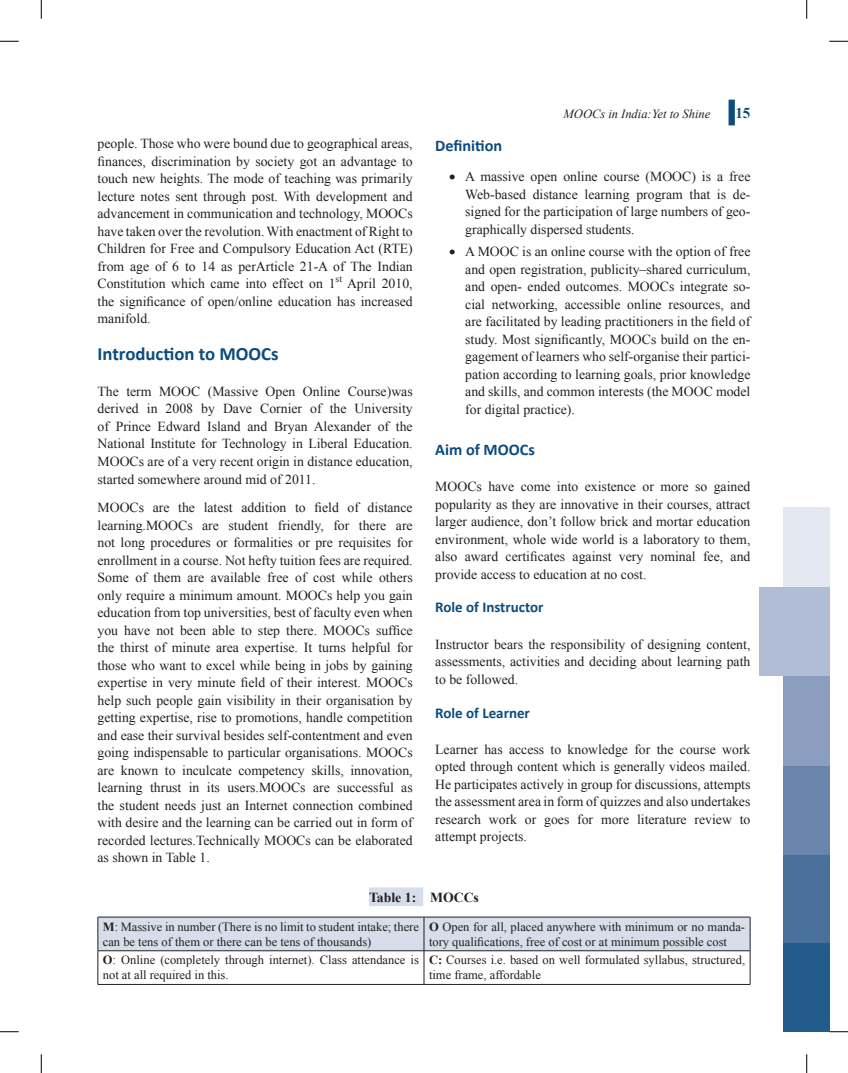
<style>
.page{position:relative;width:848px;height:1073px;background:#fff}
.page>*{position:absolute;margin:0;border:0;box-sizing:border-box;transform-origin:0 0}
.heading_1{font:700 18.75px "Calibri";color:#0c4b7d}
.heading_2{font:700 16.25px "Calibri";color:#0c4b7d}
.heading_3{font:700 15px "Calibri";color:#0c4b7d}
.t1{font:700 15px "Times New Roman";color:#0c4b7d}
.body_text{font:13.75px/17.5px "Times New Roman";color:#231f20;text-align:justify}
.table_head{font:700 13.75px "Times New Roman";color:#231f20}
.tabletext{font:12.5px/15px "Times New Roman";color:#231f20}
.t2{font:italic 12.5px "Times New Roman";color:#231f20}
.s1{font-weight:700}
</style>
<div class="page">
<svg style="left:728px;top:100px;width:6px;height:25px"></svg>
<div style="left:783px;top:943px;width:46px;height:88px;background:#225c8c"></div>
<div style="left:783px;top:855px;width:46px;height:88px;background:#4b6f9b"></div>
<div style="left:783px;top:764px;width:46px;height:91px;background:#6a85ac"></div>
<div style="left:783px;top:674px;width:46px;height:91px;background:#8b9ebf"></div>
<div style="left:783px;top:507px;width:46px;height:88px;background:#e3e7f0"></div>
<div style="left:759px;top:587px;width:70px;height:88px;background:#b1bdd4"></div>
<div style="left:369px;top:887px;width:54px;height:19px;background:#d7dde9"></div>
<div style="left:99px;top:917px;width:650px;height:33px;background:#d7dde9"></div>
<hr style="left:98px;top:916px;width:326px;height:1px;background:#231f20">
<hr style="left:98px;top:917px;width:1px;height:33px;background:#231f20">
<hr style="left:424px;top:916px;width:326px;height:1px;background:#231f20">
<hr style="left:423px;top:917px;width:1px;height:33px;background:#231f20">
<hr style="left:749px;top:917px;width:1px;height:33px;background:#231f20">
<hr style="left:98px;top:950px;width:326px;height:1px;background:#231f20">
<hr style="left:98px;top:951px;width:1px;height:33px;background:#231f20">
<hr style="left:424px;top:950px;width:326px;height:1px;background:#231f20">
<hr style="left:423px;top:951px;width:1px;height:33px;background:#231f20">
<hr style="left:749px;top:951px;width:1px;height:33px;background:#231f20">
<hr style="left:98px;top:984px;width:326px;height:1px;background:#231f20">
<hr style="left:424px;top:984px;width:326px;height:1px;background:#231f20">
<svg style="left:0;top:40px;width:19px;height:2px"></svg>
<svg style="left:829px;top:40px;width:19px;height:2px"></svg>
<svg style="left:0;top:1031px;width:19px;height:1px"></svg>
<svg style="left:829px;top:1030px;width:19px;height:2px"></svg>
<svg style="left:40px;top:0;width:2px;height:19px"></svg>
<svg style="left:40px;top:1054px;width:2px;height:18px"></svg>
<svg style="left:806px;top:0;width:1px;height:19px"></svg>
<svg style="left:806px;top:1054px;width:1px;height:18px"></svg>
<p class="body_text" style="left:98px;top:135px;width:317px">people. Those who were bound due to geographical areas, finances, discrimination by society got an advantage to touch new heights. The mode of teaching was primarily lecture notes sent through post. With development and advancement in communication and technology, MOOCs have taken over the revolution. With enactment of Right to Children for Free and Compulsory Education Act (RTE) from age of 6 to 14 as perArticle 21-A of The Indian Constitution which came into effect on 1<sup>st</sup> April 2010, the significance of open/online education has increased manifold.</p>
<p class="heading_1" style="left:98px;top:341px;width:183px">Introduction to MOOCs</p>
<p class="body_text" style="left:98px;top:382px;width:317px">The term MOOC (Massive Open Online Course)was derived in 2008 by Dave Cornier of the University of Prince Edward Island and Bryan Alexander of the National Institute for Technology in Liberal Education.<br>MOOCs are of a very recent origin in distance education, started somewhere around mid of 2011.</p>
<p class="body_text" style="left:98px;top:498px;width:317px">MOOCs are the latest addition to field of distance learning.MOOCs are student friendly, for there are not long procedures or formalities or pre requisites for enrollment in a course. Not hefty tuition fees are required.<br>Some of them are available free of cost while others only require a minimum amount. MOOCs help you gain education from top universities, best of faculty even when you have not been able to step there. MOOCs suffice the thirst of minute area expertise. It turns helpful for those who want to excel while being in jobs by gaining expertise in very minute field of their interest. MOOCs help such people gain visibility in their organisation by getting expertise, rise to promotions, handle competition and ease their survival besides self-contentment and even going indispensable to particular organisations. MOOCs are known to inculcate competency skills, innovation, learning thrust in its users.MOOCs are successful as the student needs just an Internet connection combined with desire and the learning can be carried out in form of recorded lectures.Technically MOOCs can be elaborated as shown in Table 1.</p>
<p class="t2" style="left:563px;top:105px;width:148px">MOOCs in India:Yet to Shine</p>
<p class="t1" style="left:735px;top:102px;width:16px">15</p>
<p class="heading_2" style="left:435px;top:135px;width:69px">Definition</p>
<p class="body_text" style="left:465px;top:167px;width:287px;text-indent:-16px">∑ A massive open online course (MOOC) is a free Web-based distance learning program that is de&shy;signed for the participation of large numbers of geo&shy;graphically dispersed students.</p>
<p class="body_text" style="left:465px;top:242px;width:287px;text-indent:-16px">∑ A MOOC is an online course with the option of free and open registration, publicity–shared curriculum, and open- ended outcomes. MOOCs integrate so&shy;cial networking, accessible online resources, and are facilitated by leading practitioners in the field of study. Most significantly, MOOCs build on the en&shy;gagement of learners who self-organise their partici&shy;pation according to learning goals, prior knowledge and skills, and common interests (the MOOC model for digital practice).</p>
<p class="heading_2" style="left:435px;top:439px;width:101px">Aim of MOOCs</p>
<p class="body_text" style="left:435px;top:477px;width:317px">MOOCs have come into existence or more so gained popularity as they are innovative in their courses, attract larger audience, don’t follow brick and mortar education environment, whole wide world is a laboratory to them, also award certificates against very nominal fee, and provide access to education at no cost.</p>
<p class="heading_3" style="left:435px;top:598px;width:110px">Role of Instructor</p>
<p class="body_text" style="left:435px;top:635px;width:317px">Instructor bears the responsibility of designing content, assessments, activities and deciding about learning path to be followed.</p>
<p class="heading_3" style="left:435px;top:703px;width:96px">Role of Learner</p>
<p class="body_text" style="left:435px;top:740px;width:317px">Learner has access to knowledge for the course work opted through content which is generally videos mailed.<br>He participates actively in group for discussions, attempts the assessment area in form of quizzes and also undertakes research work or goes for more literature review to attempt projects.</p>
<p class="table_head" style="left:369px;top:887px;width:111px">Table 1: MOCCs</p>
<p class="tabletext" style="left:103px;top:918px;width:317px"><span class="s1">M</span>: Massive in number (There is no limit to student intake; there can be tens of them or there can be tens of thousands)</p>
<p class="tabletext" style="left:429px;top:918px;width:317px"><span class="s1">O</span> Open for all, placed anywhere with minimum or no manda&shy;tory qualifications, free of cost or at minimum possible cost</p>
<p class="tabletext" style="left:103px;top:952px;width:317px"><span class="s1">O</span>: Online (completely through internet). Class attendance is not at all required in this.</p>
<p class="tabletext" style="left:429px;top:952px;width:317px"><span class="s1">C:</span> Courses i.e. based on well formulated syllabus, structured, time frame, affordable</p>
</div>
